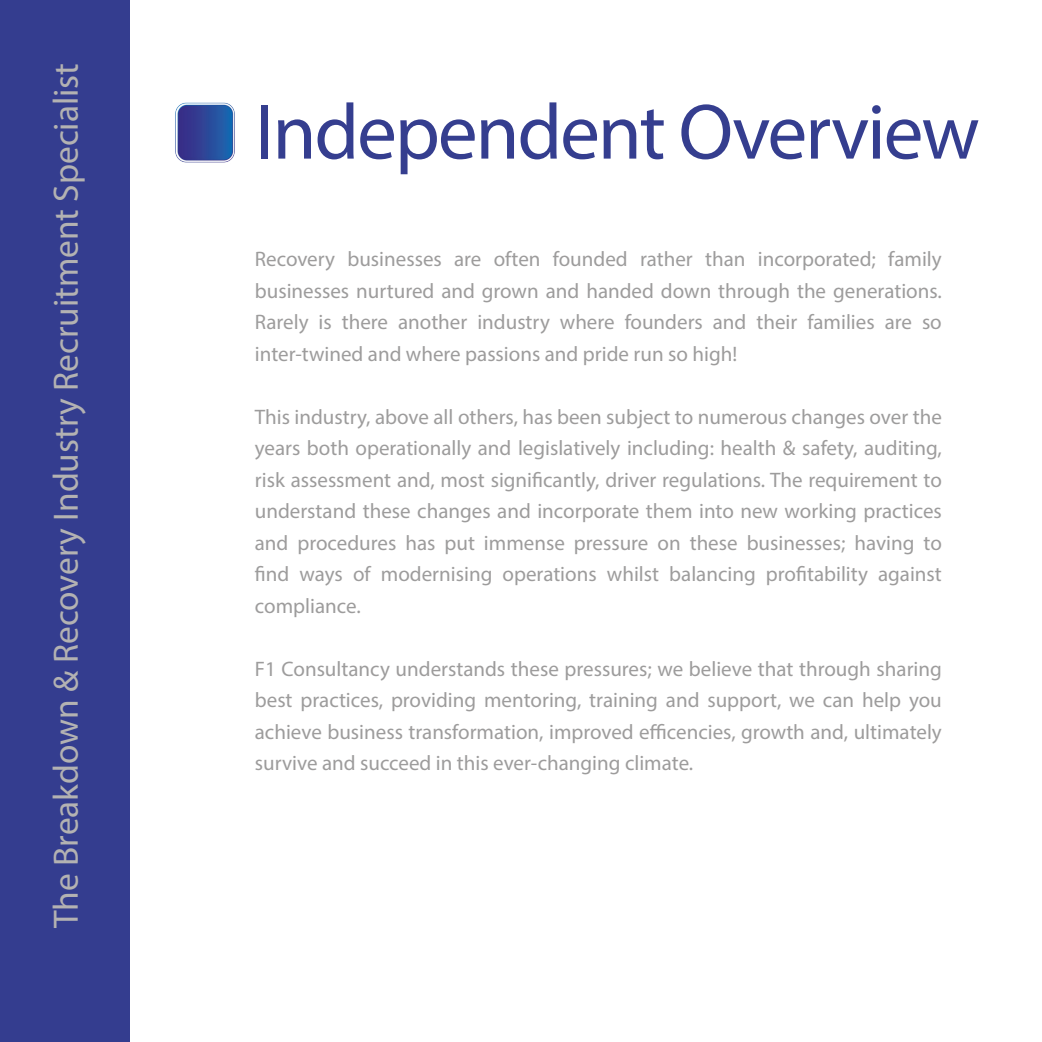
<style>
.page{position:relative;width:1042px;height:1042px;background:#fff}
.page>*{position:absolute;margin:0;border:0;box-sizing:border-box;transform-origin:0 0}
.t1{font:79.1px "Myriad Pro";letter-spacing:-.025em;color:#353e8f}
.t2{font:35.35px "Myriad Pro";color:#b3b2b2}
.t3{font:21px/31.5px "Myriad Pro";color:#9d9c9c;text-align:justify}
</style>
<div class="page">
<div style="left:0;top:0;width:129px;height:1042px;background:#343d8f"></div>
<img style="left:175px;top:102px;width:60px;height:61px">
<h2 class="t2" style="left:44px;top:928px;width:866px;rotate:-90deg">The Breakdown &amp; Recovery Industry Recruitment Specialist</h2>
<h1 class="t1" style="left:255px;top:83px;width:726px">Independent Overview</h1>
<p class="t3" style="left:255px;top:243px;width:688px">Recovery businesses are often founded rather than incorporated; family businesses nurtured and grown and handed down through the generations.<br>Rarely is there another industry where founders and their families are so inter-twined and where passions and pride run so high!</p>
<p class="t3" style="left:255px;top:401px;width:688px">This industry, above all others, has been subject to numerous changes over the years both operationally and legislatively including: health &amp; safety, auditing, risk assessment and, most significantly, driver regulations. The requirement to understand these changes and incorporate them into new working practices and procedures has put immense pressure on these businesses; having to find ways of modernising operations whilst balancing profitability against compliance.</p>
<p class="t3" style="left:255px;top:653px;width:688px">F1 Consultancy understands these pressures; we believe that through sharing best practices, providing mentoring, training and support, we can help you achieve business transformation, improved efficencies, growth and, ultimately survive and succeed in this ever-changing climate.</p>
</div>
